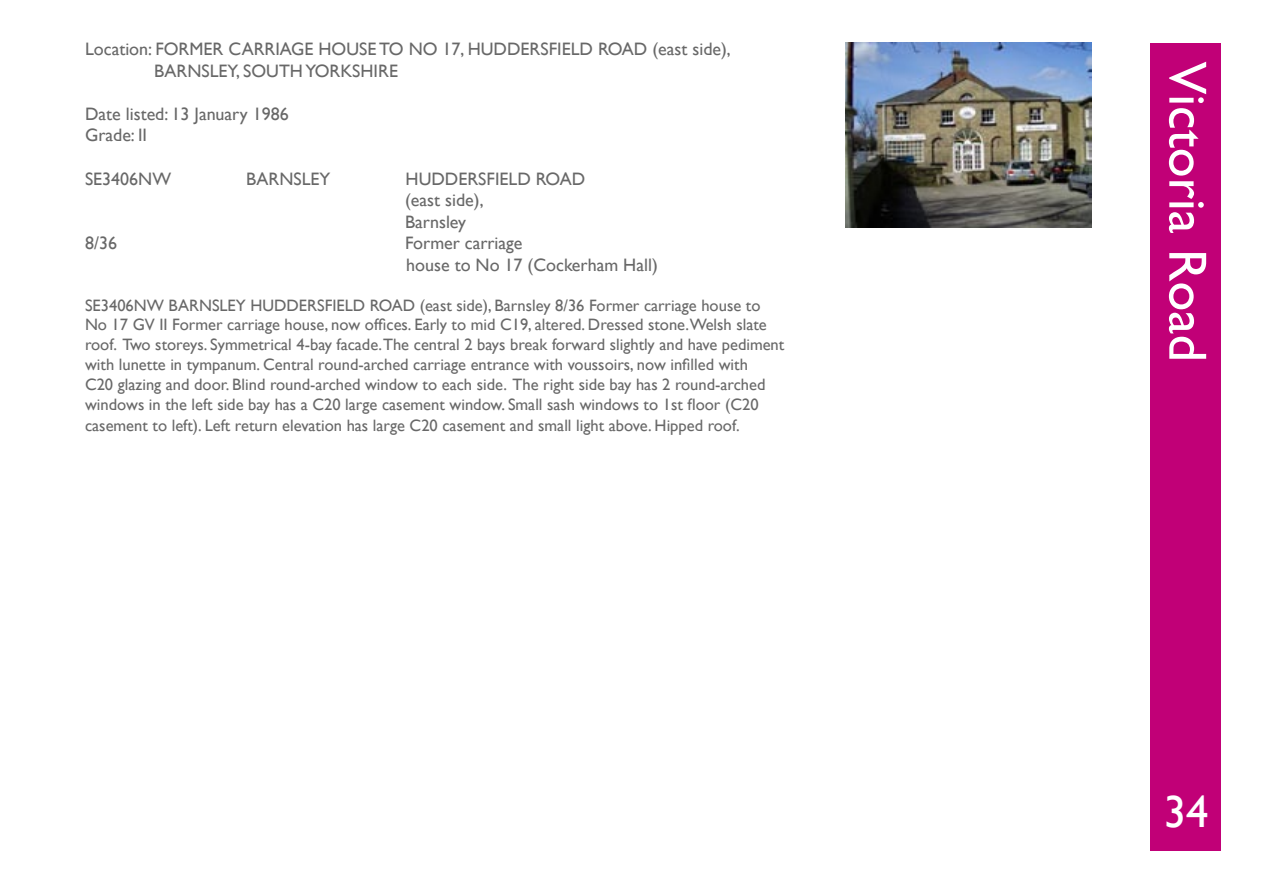
<style>
.page{position:relative;width:1263px;height:893px;background:#fff}
.page>*{position:absolute;margin:0;border:0;box-sizing:border-box;transform-origin:0 0}
.t1{font:54px "Gill Sans";color:#fff}
.bullets{font:45px "Gill Sans";color:#fff}
.t2{font:18px "Gill Sans";color:#686868}
.t3{font:16.5px/19.8px "Gill Sans";color:#686868}
</style>
<div class="page">
<div style="left:1150px;top:43px;width:70px;height:807px;background:#c10077"></div>
<img style="left:846px;top:43px;width:246px;height:184px">
<p class="t2" style="left:85px;top:38px;width:647px">Location: FORMER CARRIAGE HOUSE TO NO 17, HUDDERSFIELD ROAD (east side),</p>
<p class="t2" style="left:154px;top:60px;width:245px">BARNSLEY, SOUTH YORKSHIRE</p>
<p class="t2" style="left:85px;top:103px;width:205px">Date listed: 13 January 1986</p>
<p class="t2" style="left:85px;top:125px;width:64px">Grade: II</p>
<p class="t2" style="left:85px;top:168px;width:88px">SE3406NW</p>
<p class="t2" style="left:246px;top:168px;width:86px">BARNSLEY</p>
<p class="t2" style="left:406px;top:168px;width:181px">HUDDERSFIELD ROAD</p>
<p class="t2" style="left:405px;top:190px;width:80px">(east side),</p>
<p class="t2" style="left:405px;top:211px;width:63px">Barnsley</p>
<p class="t2" style="left:85px;top:233px;width:34px">8/36</p>
<p class="t2" style="left:405px;top:233px;width:119px">Former carriage</p>
<p class="t2" style="left:406px;top:254px;width:253px">house to No 17 (Cockerham Hall)</p>
<p class="t3" style="left:85px;top:295px;width:701px">SE3406NW BARNSLEY HUDDERSFIELD ROAD (east side), Barnsley 8/36 Former carriage house to No 17 GV II Former carriage house, now offices. Early to mid C19, altered. Dressed stone.Welsh slate roof. Two storeys. Symmetrical 4-bay facade.The central 2 bays break forward slightly and have pediment with lunette in tympanum. Central round-arched carriage entrance with voussoirs, now infilled with<br>C20 glazing and door. Blind round-arched window to each side. The right side bay has 2 round-arched windows in the left side bay has a C20 large casement window. Small sash windows to 1st floor (C20</p>
<p class="t3" style="left:85px;top:416px;width:656px">casement to left). Left return elevation has large C20 casement and small light above. Hipped roof.</p>
<h1 class="t1" style="left:1219px;top:62px;width:302px;rotate:90deg">Victoria Road</h1>
<p class="bullets" style="left:1164px;top:786px;width:46px">34</p>
</div>
